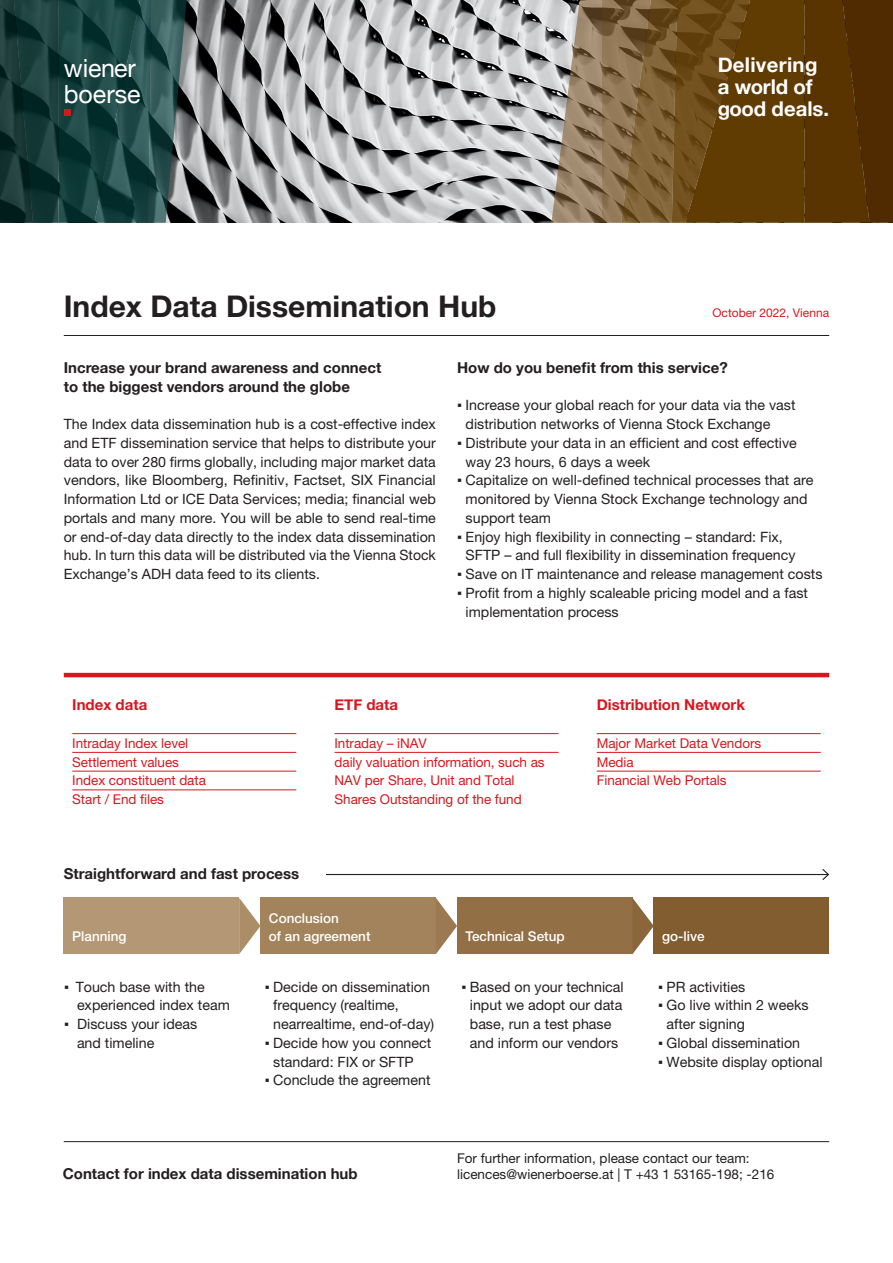
<style>
.page{position:relative;width:893px;height:1263px;background:#fff}
.page>*{position:absolute;margin:0;border:0;box-sizing:border-box;transform-origin:0 0}
.Headline_02{font:700 30px "Helvetica Neue LT Pro";color:#231f20}
.t1{font:25.05px "Helvetica Neue";color:#fff}
.t2{font:700 20.4px/21.8px "Helvetica Neue";color:#fff}
.Headline_01{font:700 15px/18.8px "Helvetica Neue";color:#231f20}
.Headline__Tabelle{font:700 15px "Helvetica Neue";color:#d7171f}
.Fließtext{font:14.25px/18.8px "Helvetica Neue LT Pro";color:#231f20}
.Bullets_ROT_Absatzli{font:13.5px/18.8px "Helvetica Neue LT Pro";letter-spacing:-.005em;color:#d7171f}
.Kontaktdaten{font:13.5px/16.2px "Helvetica Neue LT Pro";color:#231f20}
.Prozess{font:500 13.5px/18px "Helvetica Neue LT Pro";color:#fff}
.Datum{font:12px "Helvetica Neue LT Pro";color:#d7171f}
.s1{font-family:"Arial"}
</style>
<div class="page">
<img style="left:188px;top:0;width:363px;height:223px">
<svg style="left:551px;top:0;width:342px;height:223px;background:#725328"></svg>
<svg style="left:0;top:0;width:188px;height:223px;background:#214544"></svg>
<div style="left:64px;top:109px;width:6px;height:7px;background:#d7171f"></div>
<div style="left:64px;top:898px;width:175px;height:56px;background:#b49775"></div>
<div style="left:260px;top:898px;width:176px;height:56px;background:#a2835c"></div>
<div style="left:457px;top:898px;width:175px;height:56px;background:#926f45"></div>
<div style="left:654px;top:898px;width:175px;height:56px;background:#815d2f"></div>
<hr style="left:64px;top:1141px;width:765px;height:1px;background:#231f20">
<hr style="left:64px;top:335px;width:765px;height:1px;background:#231f20">
<hr style="left:72px;top:733px;width:224px;height:1px;background:#d7171f">
<hr style="left:72px;top:752px;width:224px;height:1px;background:#d7171f">
<hr style="left:72px;top:771px;width:224px;height:1px;background:#d7171f">
<hr style="left:72px;top:790px;width:224px;height:1px;background:#d7171f">
<hr style="left:334px;top:733px;width:224px;height:1px;background:#d7171f">
<hr style="left:334px;top:752px;width:224px;height:1px;background:#d7171f">
<hr style="left:597px;top:733px;width:224px;height:1px;background:#d7171f">
<hr style="left:597px;top:752px;width:224px;height:1px;background:#d7171f">
<hr style="left:597px;top:771px;width:224px;height:1px;background:#d7171f">
<hr style="left:64px;top:673px;width:765px;height:4px;background:#d7171f">
<hr style="left:326px;top:874px;width:502px;height:1px;background:#231f20">
<svg style="left:821px;top:869px;width:8px;height:11px"></svg>
<svg style="left:239px;top:898px;width:21px;height:56px"></svg>
<svg style="left:436px;top:898px;width:21px;height:56px"></svg>
<svg style="left:632px;top:898px;width:22px;height:56px"></svg>
<p class="t1" style="left:64px;top:50px;width:74px">wiener</p>
<p class="t1" style="left:64px;top:76px;width:78px">boerse</p>
<p class="Headline_02" style="left:64px;top:287px;width:434px">Index Data Dissemination Hub</p>
<p class="t2" style="left:718px;top:55px;width:113px">Delivering a world of good deals.</p>
<p class="Datum" style="left:712px;top:305px;width:118px">October 2022, Vienna</p>
<p class="Headline_01" style="left:64px;top:358px;width:319px">Increase your brand awareness and connect to the biggest vendors around the globe</p>
<p class="Fließtext" style="left:64px;top:414px;width:374px;text-align:justify">The Index data dissemination hub is a cost-effective index and ETF dissemination service that helps to distribute your data to over 280 firms globally, including major market data vendors, like Bloomberg, Refinitiv, Factset, SIX Financial Information Ltd or ICE Data Services; media; financial web portals and many more. You will be able to send real-time or end-of-day data directly to the index data dissemination hub. In turn this data will be distributed via the Vienna Stock Exchange’s ADH data feed to its clients.</p>
<p class="Headline_01" style="left:457px;top:358px;width:272px">How do you benefit from this service?</p>
<p class="Fließtext" style="left:466px;top:396px;width:331px;text-indent:-9px"><span class="s1">▪</span> Increase your global reach for your data via the vast distribution networks of Vienna Stock Exchange</p>
<p class="Fließtext" style="left:466px;top:433px;width:333px;text-indent:-9px"><span class="s1">▪</span> Distribute your data in an efficient and cost effective way 23 hours, 6 days a week</p>
<p class="Fließtext" style="left:466px;top:471px;width:349px;text-indent:-9px"><span class="s1">▪</span> Capitalize on well-defined technical processes that are monitored by Vienna Stock Exchange technology and support team</p>
<p class="Fließtext" style="left:466px;top:527px;width:331px;text-indent:-9px"><span class="s1">▪</span> Enjoy high flexibility in connecting – standard: Fix,<br>SFTP – and full flexibility in dissemination frequency</p>
<p class="Fließtext" style="left:457px;top:564px;width:367px"><span class="s1">▪</span> Save on IT maintenance and release management costs</p>
<p class="Fließtext" style="left:466px;top:583px;width:344px;text-indent:-9px"><span class="s1">▪</span> Profit from a highly scaleable pricing model and a fast implementation process</p>
<p class="Headline__Tabelle" style="left:72px;top:693px;width:76px">Index data</p>
<p class="Bullets_ROT_Absatzli" style="left:72px;top:733px;width:117px">Intraday Index level</p>
<p class="Bullets_ROT_Absatzli" style="left:72px;top:752px;width:108px">Settlement values</p>
<p class="Bullets_ROT_Absatzli" style="left:72px;top:771px;width:135px">Index constituent data</p>
<p class="Bullets_ROT_Absatzli" style="left:72px;top:790px;width:93px">Start / End files</p>
<p class="Headline_01" style="left:64px;top:865px;width:237px">Straightforward and fast process</p>
<p class="Headline__Tabelle" style="left:334px;top:693px;width:65px">ETF data</p>
<p class="Bullets_ROT_Absatzli" style="left:334px;top:733px;width:94px">Intraday – iNAV</p>
<p class="Bullets_ROT_Absatzli" style="left:334px;top:752px;width:212px">daily valuation information, such as<br>NAV per Share, Unit and Total<br>Shares Outstanding of the fund</p>
<p class="Headline__Tabelle" style="left:597px;top:693px;width:150px">Distribution Network</p>
<p class="Bullets_ROT_Absatzli" style="left:597px;top:733px;width:166px">Major Market Data Vendors</p>
<p class="Bullets_ROT_Absatzli" style="left:597px;top:752px;width:39px">Media</p>
<p class="Bullets_ROT_Absatzli" style="left:597px;top:771px;width:131px">Financial Web Portals</p>
<p class="Prozess" style="left:72px;top:927px;width:56px">Planning</p>
<p class="Fließtext" style="left:77px;top:977px;width:154px;text-indent:-13px"><span class="s1">▪</span> Touch base with the experienced index team</p>
<p class="Fließtext" style="left:77px;top:1014px;width:122px;text-indent:-13px"><span class="s1">▪</span> Discuss your ideas and timeline</p>
<p class="Prozess" style="left:269px;top:909px;width:103px">Conclusion<br>of an agreement</p>
<p class="Fließtext" style="left:273px;top:977px;width:162px;text-indent:-9px"><span class="s1">▪</span> Decide on dissemination frequency (realtime, nearrealtime, end-of-day)</p>
<p class="Fließtext" style="left:273px;top:1033px;width:160px;text-indent:-9px"><span class="s1">▪</span> Decide how you connect standard: FIX or SFTP</p>
<p class="Fließtext" style="left:265px;top:1071px;width:167px"><span class="s1">▪</span> Conclude the agreement</p>
<p class="Prozess" style="left:466px;top:927px;width:101px">Technical Setup</p>
<p class="Prozess" style="left:662px;top:927px;width:44px">go-live</p>
<p class="Fließtext" style="left:461px;top:977px;width:164px;text-align:center"><span class="s1">▪</span> Based on your technical input we adopt our data base, run a test phase and inform our vendors</p>
<p class="Fließtext" style="left:658px;top:977px;width:89px"><span class="s1">▪</span> PR activities</p>
<p class="Fließtext" style="left:666px;top:996px;width:143px;text-indent:-9px"><span class="s1">▪</span> Go live within 2 weeks after signing</p>
<p class="Fließtext" style="left:658px;top:1033px;width:144px"><span class="s1">▪</span> Global dissemination</p>
<p class="Fließtext" style="left:658px;top:1052px;width:166px"><span class="s1">▪</span> Website display optional</p>
<p class="Headline_01" style="left:63px;top:1165px;width:296px">Contact for index data dissemination hub</p>
<p class="Kontaktdaten" style="left:457px;top:1150px;width:319px">For further information, please contact our team: licences@wienerboerse.at | T +43 1 53165-198; -216</p>
</div>
